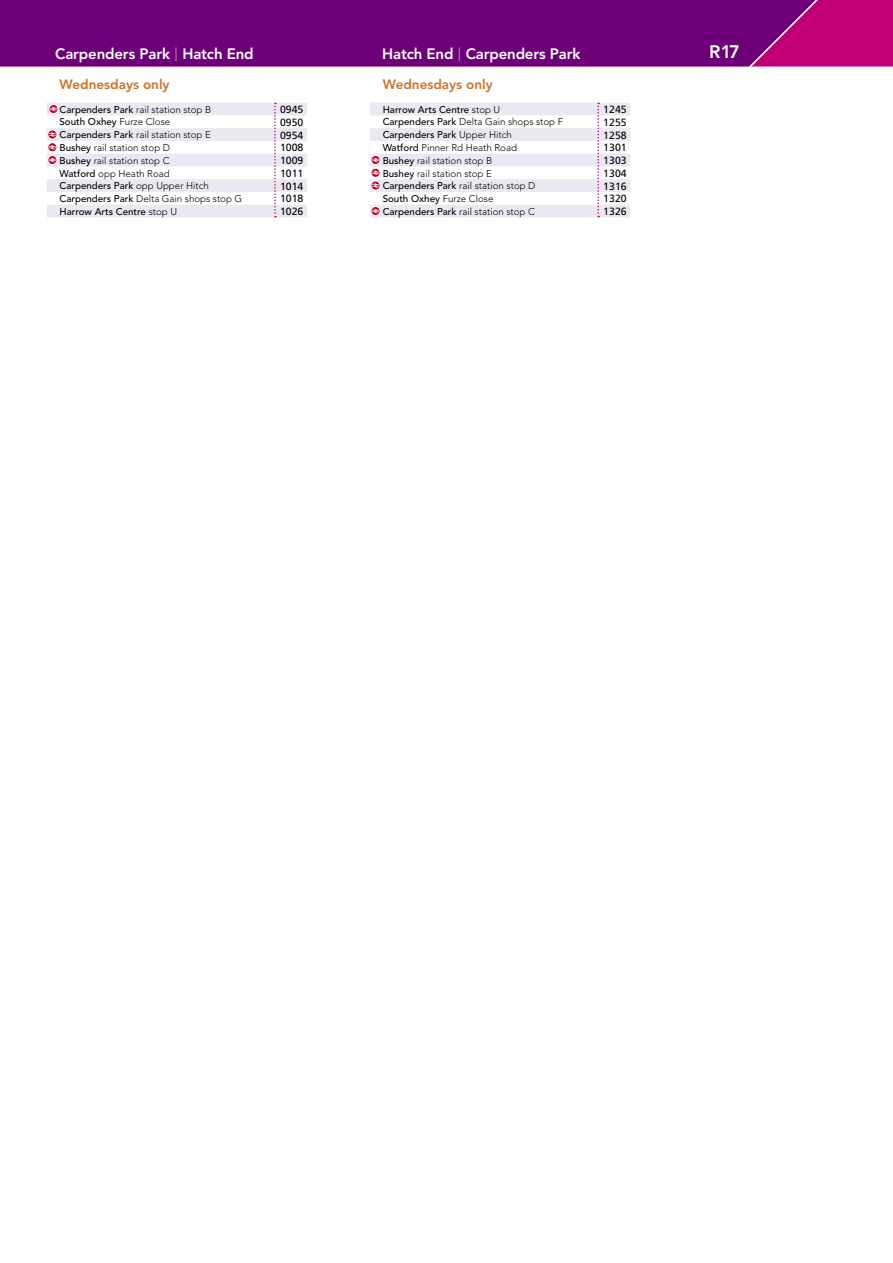
<style>
.page{position:relative;width:893px;height:1263px;background:#fff}
.page>*{position:absolute;margin:0;border:0;box-sizing:border-box;transform-origin:0 0}
.t1{font:800 18px "Avenir";color:#fff}
.t2{font:800 15px "Avenir";letter-spacing:-.01em;color:#fff}
.t3{font:800 13.5px "Avenir";color:#cf7027}
.t4{font:10.5px "Frutiger";color:#000}
.t5{font:300 9.75px "Avenir";color:#000}
.t6{font:500 9.75px "Avenir";color:#000}
.s1{font-weight:300;font-size:18px;color:#da88ab}
.s2{font-weight:500}
.s3{font-weight:300}
</style>
<div class="page">
<div style="left:0;top:0;width:751px;height:67px;background:#6d0078"></div>
<svg style="left:751px;top:0;width:142px;height:67px"></svg>
<svg style="left:47px;top:103px;width:260px;height:114px"></svg>
<svg style="left:370px;top:103px;width:260px;height:114px"></svg>
<h2 class="t2" style="left:55px;top:45px;width:200px">Carpenders Park <span class="s1">|</span> Hatch End</h2>
<h2 class="t2" style="left:382px;top:45px;width:200px">Hatch End <span class="s1">|</span> Carpenders Park</h2>
<h3 class="t3" style="left:60px;top:76px;width:112px">Wednesdays only</h3>
<p class="t5" style="left:60px;top:104px;width:153px"><span class="s2">Carpenders Park</span> rail station stop B</p>
<p class="t4" style="left:280px;top:103px;width:25px">0945</p>
<p class="t6" style="left:60px;top:116px;width:112px">South Oxhey <span class="s3">Furze Close</span></p>
<p class="t4" style="left:280px;top:116px;width:25px">0950</p>
<p class="t5" style="left:60px;top:129px;width:153px"><span class="s2">Carpenders Park</span> rail station stop E</p>
<p class="t4" style="left:280px;top:129px;width:25px">0954</p>
<p class="t5" style="left:60px;top:142px;width:112px"><span class="s2">Bushey</span> rail station stop D</p>
<p class="t4" style="left:280px;top:142px;width:25px">1008</p>
<p class="t5" style="left:60px;top:155px;width:112px"><span class="s2">Bushey</span> rail station stop C</p>
<p class="t4" style="left:280px;top:154px;width:25px">1009</p>
<p class="t5" style="left:60px;top:167px;width:112px"><span class="s2">Watford</span> opp Heath Road</p>
<p class="t4" style="left:280px;top:167px;width:25px">1011</p>
<p class="t6" style="left:60px;top:180px;width:151px">Carpenders Park <span class="s3">opp Upper Hitch</span></p>
<p class="t4" style="left:280px;top:180px;width:25px">1014</p>
<p class="t5" style="left:60px;top:193px;width:184px"><span class="s2">Carpenders Park</span> Delta Gain shops stop G</p>
<p class="t4" style="left:280px;top:193px;width:25px">1018</p>
<p class="t6" style="left:60px;top:206px;width:119px">Harrow Arts Centre <span class="s3">stop U</span></p>
<p class="t4" style="left:280px;top:205px;width:25px">1026</p>
<h3 class="t3" style="left:383px;top:76px;width:112px">Wednesdays only</h3>
<p class="t6" style="left:383px;top:104px;width:119px">Harrow Arts Centre <span class="s3">stop U</span></p>
<p class="t4" style="left:603px;top:103px;width:25px">1245</p>
<p class="t5" style="left:383px;top:116px;width:182px"><span class="s2">Carpenders Park</span> Delta Gain shops stop F</p>
<p class="t4" style="left:603px;top:116px;width:25px">1255</p>
<p class="t6" style="left:383px;top:129px;width:131px">Carpenders Park <span class="s3">Upper Hitch</span></p>
<p class="t4" style="left:603px;top:129px;width:25px">1258</p>
<p class="t5" style="left:383px;top:142px;width:136px"><span class="s2">Watford</span> Pinner Rd Heath Road</p>
<p class="t4" style="left:603px;top:142px;width:25px">1301</p>
<p class="t5" style="left:383px;top:155px;width:111px"><span class="s2">Bushey</span> rail station stop B</p>
<p class="t4" style="left:603px;top:154px;width:25px">1303</p>
<p class="t5" style="left:383px;top:167px;width:111px"><span class="s2">Bushey</span> rail station stop E</p>
<p class="t4" style="left:603px;top:167px;width:25px">1304</p>
<p class="t5" style="left:383px;top:180px;width:154px"><span class="s2">Carpenders Park</span> rail station stop D</p>
<p class="t4" style="left:603px;top:180px;width:25px">1316</p>
<p class="t6" style="left:383px;top:193px;width:112px">South Oxhey <span class="s3">Furze Close</span></p>
<p class="t4" style="left:603px;top:193px;width:25px">1320</p>
<p class="t5" style="left:383px;top:206px;width:154px"><span class="s2">Carpenders Park</span> rail station stop C</p>
<p class="t4" style="left:603px;top:205px;width:25px">1326</p>
<h1 class="t1" style="left:709px;top:41px;width:32px">R17</h1>
</div>
